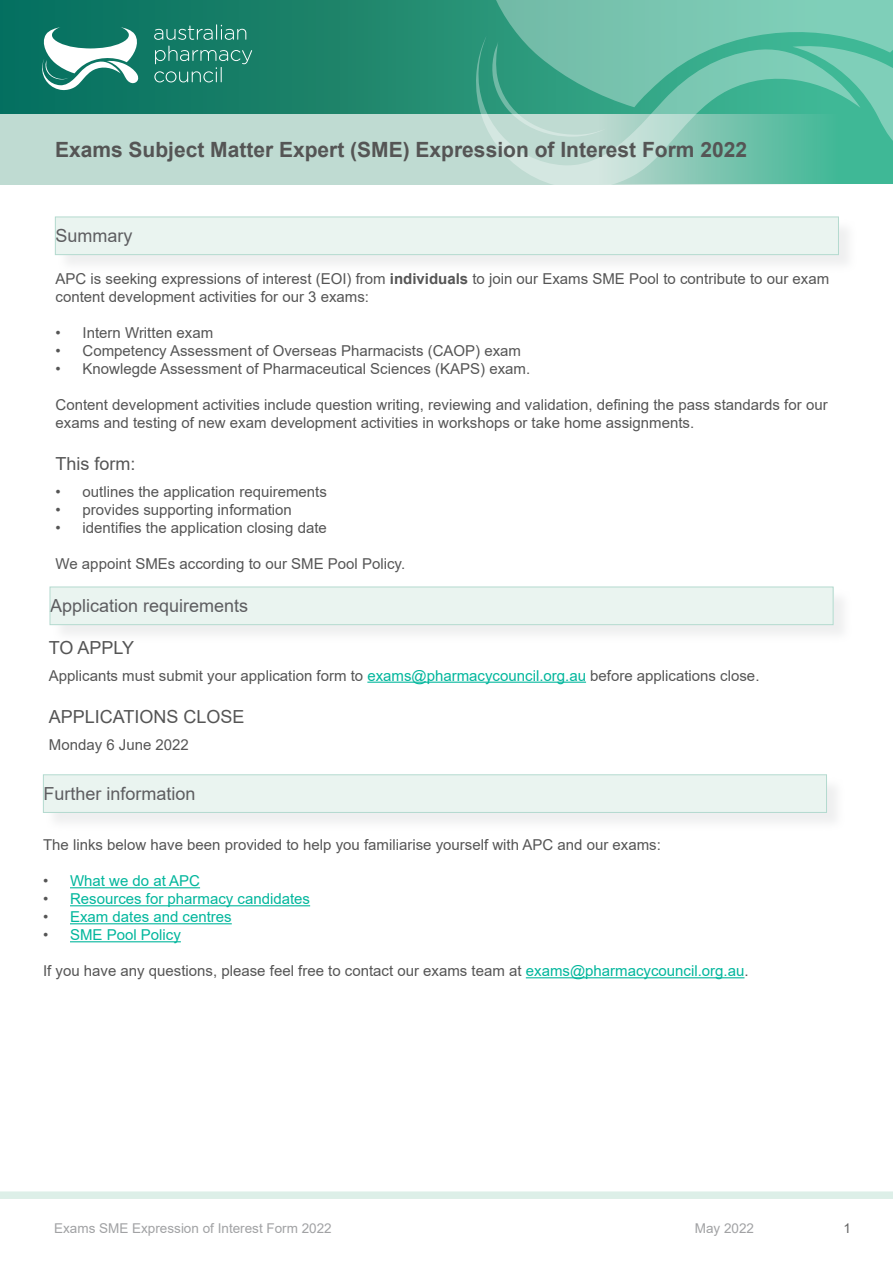
<style>
.page{position:relative;width:893px;height:1263px;background:#fff}
.page>*{position:absolute;margin:0;border:0;box-sizing:border-box;transform-origin:0 0}
.t1{font:700 21px "Arial";color:#555}
.t2{font:18px "Arial";color:#5d5d60}
.t3{font:18px "Arial";color:#555}
.t4{font:15px/18px "Arial";color:#555}
.t5{font:15px "Arial";color:#00b69c}
.t6{font:13.5px "Arial";color:#a1a2a4}
.t7{font:13.5px "Arial";color:#636363}
.s1{font-weight:700}
.s2{color:#00b69c}
.s3{color:#555}
</style>
<div class="page">
<div style="left:0;top:1191px;width:893px;height:8px;background:#ddefe8"></div>
<svg style="left:0;top:0;width:472px;height:114px;background:#178068"></svg>
<div style="left:0;top:114px;width:893px;height:70px;background:#bfdbd2"></div>
<svg style="left:465px;top:0;width:428px;height:107px;background:#6ec0aa"></svg>
<svg style="left:472px;top:36px;width:388px;height:149px"></svg>
<svg style="left:792px;top:44px;width:101px;height:111px;background:#57c0a3"></svg>
<svg style="left:154px;top:24px;width:92px;height:16px"></svg>
<svg style="left:154px;top:46px;width:98px;height:36px;background:#2f8a77"></svg>
<svg style="left:40px;top:27px;width:101px;height:63px"></svg>
<div style="left:58px;top:219px;width:799px;height:54px;background:#c2c4c6;opacity:.26"></div>
<div style="left:55px;top:217px;width:783px;height:38px;background:#eaf4f0"></div>
<div style="left:55px;top:217px;width:783px;height:38px;border:1px solid #b4dacf"></div>
<div style="left:52px;top:589px;width:800px;height:54px;background:#c2c4c6;opacity:.26"></div>
<div style="left:50px;top:587px;width:783px;height:38px;background:#eaf4f0"></div>
<div style="left:50px;top:587px;width:783px;height:38px;border:1px solid #b4dacf"></div>
<hr style="left:367px;top:682px;width:219px;height:1px;background:#00b69c">
<div style="left:46px;top:777px;width:799px;height:54px;background:#f4f4f5"></div>
<div style="left:43px;top:775px;width:783px;height:37px;background:#eaf4f0"></div>
<div style="left:43px;top:775px;width:784px;height:37px;border:1px solid #b4dacf"></div>
<hr style="left:70px;top:887px;width:130px;height:1px;background:#00b69c">
<hr style="left:70px;top:905px;width:240px;height:1px;background:#00b69c">
<hr style="left:70px;top:923px;width:162px;height:1px;background:#00b69c">
<hr style="left:70px;top:941px;width:111px;height:1px;background:#00b69c">
<hr style="left:526px;top:977px;width:218px;height:1px;background:#00b69c">
<h1 class="t1" style="left:55px;top:135px;width:694px">Exams Subject Matter Expert (SME) Expression of Interest Form 2022</h1>
<p class="t2" style="left:55px;top:224px;width:79px">Summary</p>
<p class="t4" style="left:56px;top:269px;width:775px">APC is seeking expressions of interest (EOI) from <span class="s1">individuals</span> to join our Exams SME Pool to contribute to our exam content development activities for our 3 exams:</p>
<p class="t4" style="left:56px;top:323px;width:159px">• Intern Written exam</p>
<p class="t4" style="left:56px;top:341px;width:467px">• Competency Assessment of Overseas Pharmacists (CAOP) exam</p>
<p class="t4" style="left:56px;top:359px;width:476px">• Knowlegde Assessment of Pharmaceutical Sciences (KAPS) exam.</p>
<p class="t4" style="left:56px;top:395px;width:774px">Content development activities include question writing, reviewing and validation, defining the pass standards for our exams and testing of new exam development activities in workshops or take home assignments.</p>
<p class="t3" style="left:56px;top:452px;width:82px">This form:</p>
<p class="t4" style="left:56px;top:483px;width:273px">• outlines the application requirements</p>
<p class="t4" style="left:56px;top:501px;width:238px">• provides supporting information</p>
<p class="t4" style="left:56px;top:519px;width:273px">• identifies the application closing date</p>
<p class="t4" style="left:56px;top:555px;width:351px">We appoint SMEs according to our SME Pool Policy.</p>
<p class="t2" style="left:50px;top:594px;width:200px">Application requirements</p>
<p class="t3" style="left:49px;top:635px;width:87px">TO APPLY</p>
<p class="t4" style="left:49px;top:666px;width:712px">Applicants must submit your application form to <span class="s2">exams@pharmacycouncil.org.au</span> before applications close.</p>
<p class="t3" style="left:49px;top:705px;width:197px">APPLICATIONS CLOSE</p>
<p class="t4" style="left:49px;top:736px;width:142px">Monday 6 June 2022</p>
<p class="t2" style="left:43px;top:781px;width:154px">Further information</p>
<p class="t4" style="left:43px;top:836px;width:619px">The links below have been provided to help you familiarise yourself with APC and our exams:</p>
<p class="t5" style="left:43px;top:871px;width:159px"><span class="s3">•</span> What we do at APC</p>
<p class="t5" style="left:43px;top:889px;width:269px"><span class="s3">•</span> Resources for pharmacy candidates</p>
<p class="t5" style="left:43px;top:907px;width:190px"><span class="s3">•</span> Exam dates and centres</p>
<p class="t5" style="left:43px;top:925px;width:139px"><span class="s3">•</span> SME Pool Policy</p>
<p class="t4" style="left:43px;top:962px;width:707px">If you have any questions, please feel free to contact our exams team at <span class="s2">exams@pharmacycouncil.org.au</span>.</p>
<p class="t6" style="left:54px;top:1219px;width:279px">Exams SME Expression of Interest Form 2022</p>
<p class="t6" style="left:695px;top:1219px;width:61px">May 2022</p>
<p class="t7" style="left:843px;top:1219px;width:9px">1</p>
</div>
